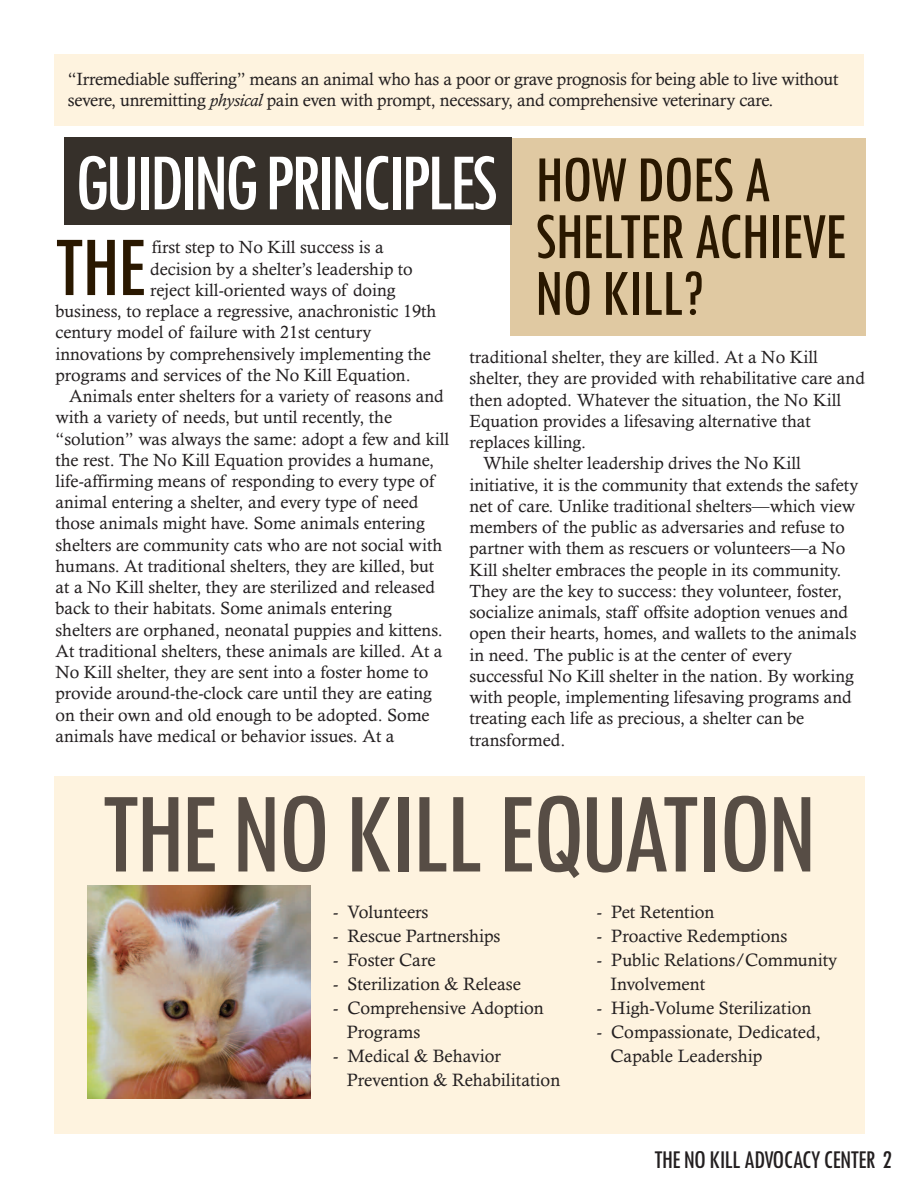
<style>
.page{position:relative;width:918px;height:1188px;background:#fff}
.page>*{position:absolute;margin:0;border:0;box-sizing:border-box;transform-origin:0 0}
.t1{font:500 condensed 119.4px "Tw Cen";letter-spacing:-.04em;color:#574d45}
.t2{font:500 condensed 88.65px "Tw Cen";color:#2a1800;scale:1.04 1}
.t3{font:500 condensed 84.6px "Tw Cen";letter-spacing:-.06em;color:#fff}
.t4{font:500 condensed 68.85px/56.8px "Tw Cen";letter-spacing:-.03em;color:#2a1800}
.t5{font:500 condensed 26.7px "Tw Cen";letter-spacing:-.035em;color:#231f20}
.t6{font:18px/24px "Calisto";color:#231f20}
.t7{font:17.85px/21.6px "Calisto";letter-spacing:-.015em;color:#231f20}
.t8{font:17.7px "Calisto";color:#231f20}
.s1{font-style:italic}
</style>
<div class="page">
<div style="left:54px;top:776px;width:810px;height:358px;background:#fef3df"></div>
<div style="left:510px;top:138px;width:356px;height:198px;background:#e0c9a2"></div>
<div style="left:64px;top:138px;width:447px;height:87px;background:#36302a"></div>
<div style="left:54px;top:54px;width:810px;height:72px;background:#fef3df"></div>
<img style="left:88px;top:886px;width:222px;height:212px">
<p class="t7" style="left:68px;top:68px;width:772px">“Irremediable suffering” means an animal who has a poor or grave prognosis for being able to live without severe, unremitting <span class="s1">physical</span> pain even with prompt, necessary, and comprehensive veterinary care.</p>
<h3 class="t3" style="left:74px;top:131px;width:426px">GUIDINGPRINCIPLES</h3>
<h3 class="t4" style="left:535px;top:149px;width:313px">HOWDOES A<br>SHELTER ACHIEVE<br>NO KILL?</h3>
<h2 class="t2" style="left:54px;top:213px;width:90px">THE</h2>
<p class="t8" style="left:152px;top:237px;width:233px">first step to No Kill success is a</p>
<p class="t8" style="left:150px;top:258px;width:264px">decision by a shelter’s leadership to</p>
<p class="t8" style="left:150px;top:279px;width:247px">reject kill-oriented ways of doing</p>
<p class="t8" style="left:55px;top:301px;width:382px">business, to replace a regressive, anachronistic 19th</p>
<p class="t8" style="left:55px;top:322px;width:317px">century model of failure with 21st century</p>
<p class="t8" style="left:55px;top:343px;width:377px">innovations by comprehensively implementing the</p>
<p class="t8" style="left:55px;top:364px;width:357px">programs and services of the No Kill Equation.</p>
<p class="t8" style="left:69px;top:386px;width:376px">Animals enter shelters for a variety of reasons and</p>
<p class="t8" style="left:55px;top:407px;width:338px">with a variety of needs, but until recently, the</p>
<p class="t8" style="left:55px;top:428px;width:395px">“solution” was always the same: adopt a few and kill</p>
<p class="t8" style="left:55px;top:449px;width:380px">the rest. The No Kill Equation provides a humane,</p>
<p class="t8" style="left:55px;top:471px;width:381px">life-affirming means of responding to every type of</p>
<p class="t8" style="left:55px;top:492px;width:365px">animal entering a shelter, and every type of need</p>
<p class="t8" style="left:55px;top:513px;width:371px">those animals might have. Some animals entering</p>
<p class="t8" style="left:55px;top:534px;width:388px">shelters are community cats who are not social with</p>
<p class="t8" style="left:55px;top:555px;width:380px">humans. At traditional shelters, they are killed, but</p>
<p class="t8" style="left:55px;top:577px;width:381px">at a No Kill shelter, they are sterilized and released</p>
<p class="t8" style="left:55px;top:598px;width:338px">back to their habitats. Some animals entering</p>
<p class="t8" style="left:55px;top:619px;width:389px">shelters are orphaned, neonatal puppies and kittens.</p>
<p class="t8" style="left:55px;top:640px;width:389px">At traditional shelters, these animals are killed. At a</p>
<p class="t8" style="left:55px;top:662px;width:374px">No Kill shelter, they are sent into a foster home to</p>
<p class="t8" style="left:55px;top:683px;width:378px">provide around-the-clock care until they are eating</p>
<p class="t8" style="left:55px;top:704px;width:376px">on their own and old enough to be adopted. Some</p>
<p class="t8" style="left:55px;top:725px;width:341px">animals have medical or behavior issues. At a</p>
<p class="t8" style="left:469px;top:347px;width:350px">traditional shelter, they are killed. At a No Kill</p>
<p class="t8" style="left:469px;top:368px;width:397px">shelter, they are provided with rehabilitative care and</p>
<p class="t8" style="left:469px;top:389px;width:373px">then adopted. Whatever the situation, the No Kill</p>
<p class="t8" style="left:469px;top:410px;width:343px">Equation provides a lifesaving alternative that</p>
<p class="t8" style="left:469px;top:432px;width:118px">replaces killing.</p>
<p class="t8" style="left:483px;top:453px;width:320px">While shelter leadership drives the No Kill</p>
<p class="t8" style="left:469px;top:474px;width:390px">initiative, it is the community that extends the safety</p>
<p class="t8" style="left:469px;top:495px;width:387px">net of care. Unlike traditional shelters—which view</p>
<p class="t8" style="left:469px;top:517px;width:377px">members of the public as adversaries and refuse to</p>
<p class="t8" style="left:469px;top:538px;width:378px">partner with them as rescuers or volunteers—a No</p>
<p class="t8" style="left:469px;top:559px;width:374px">Kill shelter embraces the people in its community.</p>
<p class="t8" style="left:469px;top:580px;width:374px">They are the key to success: they volunteer, foster,</p>
<p class="t8" style="left:469px;top:602px;width:380px">socialize animals, staff offsite adoption venues and</p>
<p class="t8" style="left:469px;top:623px;width:389px">open their hearts, homes, and wallets to the animals</p>
<p class="t8" style="left:469px;top:644px;width:324px">in need. The public is at the center of every</p>
<p class="t8" style="left:469px;top:665px;width:386px">successful No Kill shelter in the nation. By working</p>
<p class="t8" style="left:469px;top:687px;width:384px">with people, implementing lifesaving programs and</p>
<p class="t8" style="left:469px;top:708px;width:336px">treating each life as precious, a shelter can be</p>
<p class="t8" style="left:469px;top:729px;width:97px">transformed.</p>
<h1 class="t1" style="left:101px;top:760px;width:717px">THE NOKILLEQUATION</h1>
<p class="t6" style="left:333px;top:899px;width:97px">- Volunteers</p>
<p class="t6" style="left:333px;top:923px;width:169px">- Rescue Partnerships</p>
<p class="t6" style="left:333px;top:947px;width:104px">- Foster Care</p>
<p class="t6" style="left:333px;top:971px;width:190px">- Sterilization &amp; Release</p>
<p class="t6" style="left:347px;top:995px;width:199px;text-indent:-14px">- Comprehensive Adoption<br>Programs</p>
<p class="t6" style="left:347px;top:1043px;width:215px;text-indent:-14px">- Medical &amp; Behavior<br>Prevention &amp; Rehabilitation</p>
<p class="t6" style="left:597px;top:899px;width:119px">- Pet Retention</p>
<p class="t6" style="left:597px;top:923px;width:192px">- Proactive Redemptions</p>
<p class="t6" style="left:611px;top:947px;width:228px;text-indent:-14px">- Public Relations/Community<br>Involvement</p>
<p class="t6" style="left:597px;top:995px;width:216px">- High-Volume Sterilization</p>
<p class="t6" style="left:611px;top:1019px;width:212px;text-indent:-14px">- Compassionate, Dedicated,<br>Capable Leadership</p>
<h3 class="t5" style="left:654px;top:1143px;width:240px">THE NOKILL ADVOCACYCENTER 2</h3>
</div>
